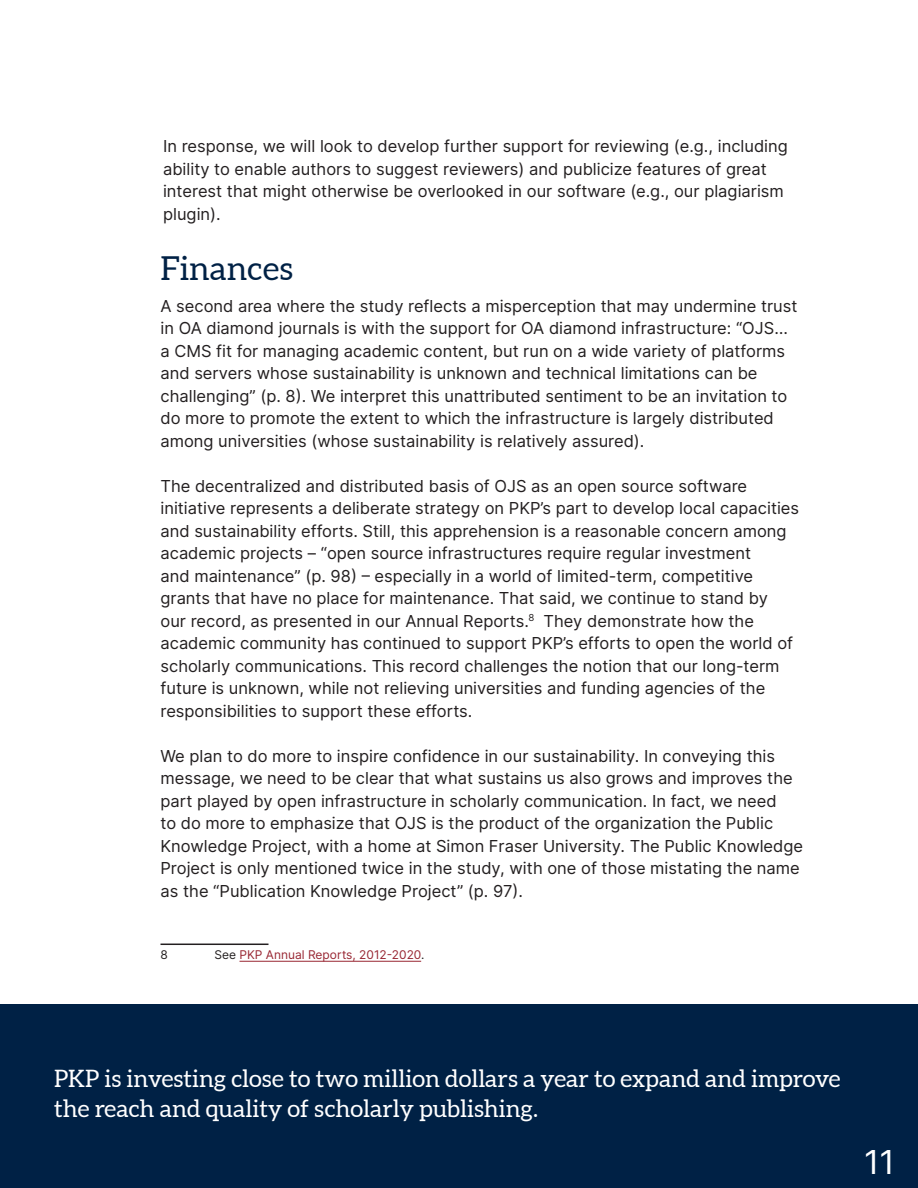
<style>
.page{position:relative;width:918px;height:1188px;background:#fff}
.page>*{position:absolute;margin:0;border:0;box-sizing:border-box;transform-origin:0 0}
.t1{font:33px "Aleo";color:#002145}
.t2{font:33px "Inter";color:#fff}
.t3{font:24px/30px "Aleo";color:#fff}
.t4{font:16.5px/22.5px "Inter";color:#231f20}
.Paragraph_Style_-_fo{font:12px "Inter";color:#982632}
.Paragraph_Style_-_fo-2{font:12px "Inter";color:#231f20}
.s1{color:#231f20}
</style>
<div class="page">
<hr style="left:160px;top:944px;width:108px;height:1px;background:#231f20">
<hr style="left:240px;top:961px;width:181px;height:1px;background:#982632">
<div style="left:0;top:1005px;width:918px;height:183px;background:#002145"></div>
<p class="t4" style="left:163px;top:134px;width:626px">In response, we will look to develop further support for reviewing (e.g., including ability to enable authors to suggest reviewers) and publicize features of great interest that might otherwise be overlooked in our software (e.g., our plagiarism plugin).</p>
<p class="t1" style="left:160px;top:249px;width:134px">Finances</p>
<p class="t4" style="left:160px;top:294px;width:639px">A second area where the study reflects a misperception that may undermine trust in OA diamond journals is with the support for OA diamond infrastructure: “OJS… a CMS fit for managing academic content, but run on a wide variety of platforms and servers whose sustainability is unknown and technical limitations can be challenging” (p. 8). We interpret this unattributed sentiment to be an invitation to do more to promote the extent to which the infrastructure is largely distributed among universities (whose sustainability is relatively assured).</p>
<p class="t4" style="left:160px;top:474px;width:640px">The decentralized and distributed basis of OJS as an open source software initiative represents a deliberate strategy on PKP’s part to develop local capacities and sustainability efforts. Still, this apprehension is a reasonable concern among academic projects – “open source infrastructures require regular investment<br>and maintenance” (p. 98) – especially in a world of limited-term, competitive grants that have no place for maintenance. That said, we continue to stand by<br>our record, as presented in our Annual Reports.<sup>8</sup><sup>1</sup> They demonstrate how the academic community has continued to support PKP’s efforts to open the world of scholarly communications. This record challenges the notion that our long-term future is unknown, while not relieving universities and funding agencies of the responsibilities to support these efforts.</p>
<p class="t4" style="left:160px;top:744px;width:644px">We plan to do more to inspire confidence in our sustainability. In conveying this message, we need to be clear that what sustains us also grows and improves the part played by open infrastructure in scholarly communication. In fact, we need<br>to do more to emphasize that OJS is the product of the organization the Public Knowledge Project, with a home at Simon Fraser University. The Public Knowledge Project is only mentioned twice in the study, with one of those mistating the name as the “Publication Knowledge Project” (p. 97).</p>
<p class="Paragraph_Style_-_fo-2" style="left:160px;top:946px;width:9px">8</p>
<p class="Paragraph_Style_-_fo" style="left:214px;top:946px;width:211px"><span class="s1">See</span> PKP Annual Reports, 2012-2020<span class="s1">.</span></p>
<p class="t3" style="left:54px;top:1065px;width:788px">PKP is investing close to two million dollars a year to expand and improve the reach and quality of scholarly publishing.</p>
<p class="t2" style="left:864px;top:1138px;width:32px">11</p>
</div>
